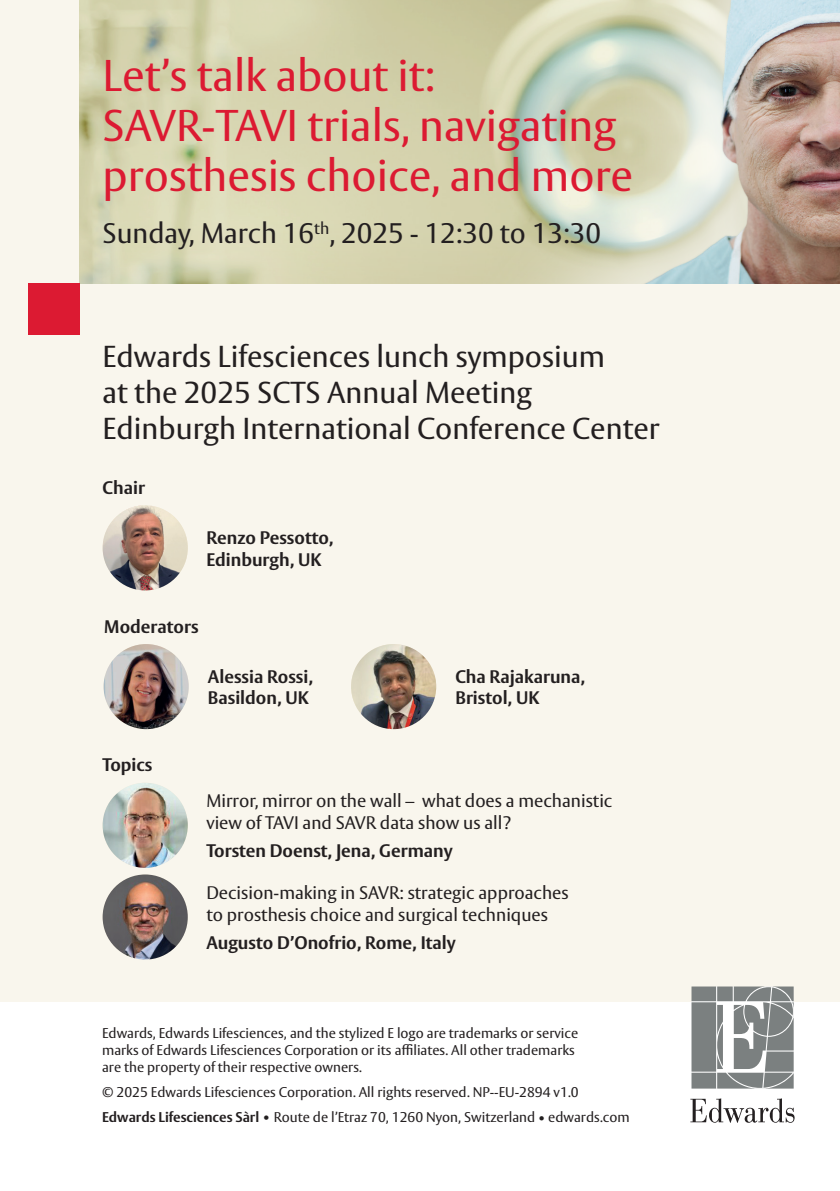
<style>
.page{position:relative;width:840px;height:1191px;background:#fff}
.page>*{position:absolute;margin:0;border:0;box-sizing:border-box;transform-origin:0 0}
.t1{font:44px/50px "Vesta Pro";color:#dc1a32}
.t2{font:30px/36px "Vesta Pro";color:#231f20}
.t3{font:28px "Vesta Pro";color:#231f20}
.t4{font:18px/22px "Vesta Pro";color:#231f20}
.t5{font:700 18px/21.6px "Vesta Pro";color:#231f20}
.t6{font:14px/16.8px "Vesta Pro";color:#231f20}
.s1{font-weight:700}
</style>
<div class="page">
<div style="left:0;top:0;width:839px;height:1001px;background:#f9f6ed"></div>
<img style="left:79px;top:0;width:144px;height:283px">
<img style="left:223px;top:0;width:616px;height:283px">
<svg style="left:691px;top:986px;width:102px;height:102px;background:#969a9a"></svg>
<svg style="left:690px;top:1098px;width:104px;height:25px"></svg>
<div style="left:28px;top:283px;width:51px;height:51px;background:#dc1a32"></div>
<img style="left:103px;top:505px;width:85px;height:85px;border-radius:43px">
<img style="left:103px;top:782px;width:85px;height:86px;border-radius:43px">
<img style="left:103px;top:874px;width:85px;height:85px;border-radius:43px">
<img style="left:103px;top:644px;width:86px;height:85px;border-radius:43px">
<img style="left:351px;top:644px;width:85px;height:85px;border-radius:43px">
<h1 class="t1" style="left:103px;top:50px;width:531px">Let’s talk about it:<br>SAVR-TAVI trials, navigating prosthesis choice, and more</h1>
<h3 class="t3" style="left:103px;top:216px;width:499px">Sunday, March 16<sup>th</sup>, 2025 - 12:30 to 13:30</h3>
<h2 class="t2" style="left:103px;top:338px;width:558px">Edwards Lifesciences lunch symposium<br>at the 2025 SCTS Annual Meeting<br>Edinburgh International Conference Center</h2>
<p class="t5" style="left:103px;top:476px;width:44px">Chair</p>
<p class="t5" style="left:206px;top:526px;width:129px">Renzo Pessotto,<br>Edinburgh, UK</p>
<p class="t5" style="left:104px;top:615px;width:96px">Moderators</p>
<p class="t5" style="left:208px;top:665px;width:106px">Alessia Rossi,<br>Basildon, UK</p>
<p class="t5" style="left:455px;top:665px;width:131px">Cha Rajakaruna,<br>Bristol, UK</p>
<p class="t5" style="left:103px;top:754px;width:51px">Topics</p>
<p class="t4" style="left:206px;top:790px;width:407px">Mirror, mirror on the wall – what does a mechanistic view of TAVI and SAVR data show us all?</p>
<p class="t5" style="left:206px;top:839px;width:248px">Torsten Doenst, Jena, Germany</p>
<p class="t4" style="left:206px;top:881px;width:363px">Decision-making in SAVR: strategic approaches to prosthesis choice and surgical techniques</p>
<p class="t5" style="left:206px;top:931px;width:251px">Augusto D’Onofrio, Rome, Italy</p>
<p class="t6" style="left:102px;top:1024px;width:477px">Edwards, Edwards Lifesciences, and the stylized E logo are trademarks or service marks of Edwards Lifesciences Corporation or its affiliates. All other trademarks are the property of their respective owners.</p>
<p class="t6" style="left:102px;top:1079px;width:528px;line-height:25.2px">© 2025 Edwards Lifesciences Corporation. All rights reserved. NP--EU-2894 v1.0<br><span class="s1">Edwards Lifesciences Sàrl •</span> Route de l’Etraz 70, 1260 Nyon, Switzerland • edwards.com</p>
</div>
